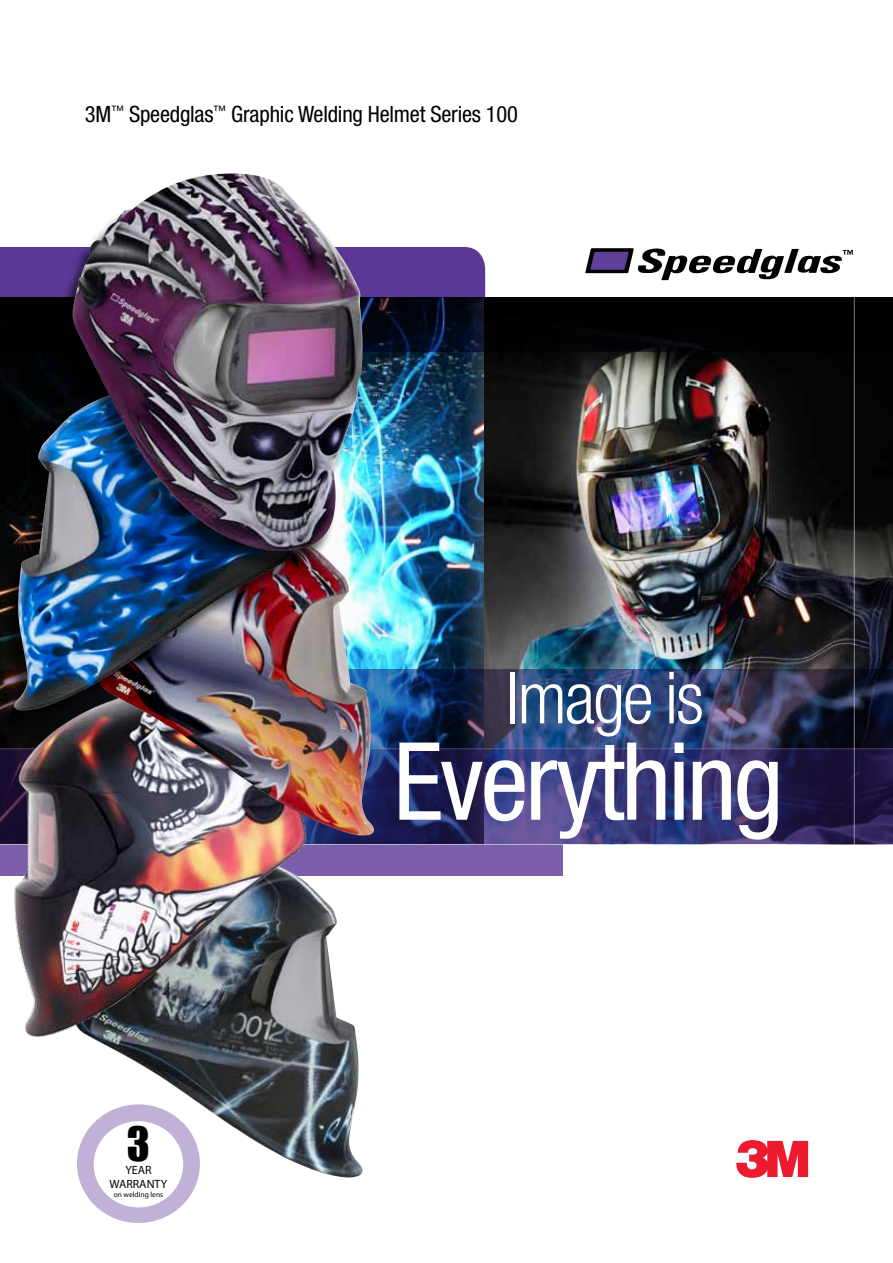
<style>
.page{position:relative;width:893px;height:1263px;background:#fff}
.page>*{position:absolute;margin:0;border:0;box-sizing:border-box;transform-origin:0 0}
.t1{font:condensed 108px "Helvetica Neue LT Std";letter-spacing:-.03em;color:#fff}
.t2{font:300 condensed 72px "Helvetica Neue LT Std";letter-spacing:-.03em;color:#fff}
.t3{font:43.5px "Impact";color:#000}
.t4{font:condensed 22.5px "Helvetica Neue LT Std";letter-spacing:-.01em;color:#000}
.t5{font:12px/14.4px "Myriad Pro";color:#000;text-align:center}
.t6{font:7.5px "Myriad Pro";color:#000}
</style>
<div class="page">
<svg style="left:585px;top:248px;width:268px;height:32px"></svg>
<img style="left:0;top:351px;width:484px;height:319px">
<img style="left:484px;top:351px;width:409px;height:319px">
<div style="left:0;top:247px;width:485px;height:50px;background:#5c3896"></div>
<svg style="left:736px;top:1140px;width:72px;height:38px"></svg>
<div style="left:0;top:844px;width:563px;height:31px;background:#7c5fab"></div>
<hr style="left:0;top:844px;width:893px;height:1px;background:#fff">
<svg style="left:0;top:297px;width:893px;height:54px;background:#020308"></svg>
<img style="left:363px;top:670px;width:530px;height:174px">
<hr style="left:854px;top:296px;width:1px;height:579px;background:#fff">
<img style="left:114px;top:836px;width:249px;height:342px">
<img style="left:0;top:730px;width:333px;height:320px">
<img style="left:91px;top:510px;width:283px;height:326px">
<div style="left:0;top:367px;width:304px;height:363px;background:#000;opacity:.6"></div>
<img style="left:14px;top:363px;width:292px;height:348px">
<div style="left:57px;top:178px;width:306px;height:394px;background:#000;opacity:.6"></div>
<img style="left:72px;top:173px;width:291px;height:379px">
<svg style="left:77px;top:1103px;width:124px;height:120px"></svg>
<p class="t4" style="left:85px;top:101px;width:435px">3M<sup>™</sup> Speedglas<sup>™</sup> Graphic Welding Helmet Series 100</p>
<h2 class="t2" style="left:506px;top:656px;width:199px">Image is</h2>
<h3 class="t3" style="left:127px;top:1110px;width:25px">3</h3>
<p class="t5" style="left:110px;top:1162px;width:59px">YEAR<br>WARRANTY</p>
<p class="t6" style="left:114px;top:1190px;width:51px">on welding lens</p>
<h1 class="t1" style="left:393px;top:719px;width:392px">Everything</h1>
</div>
